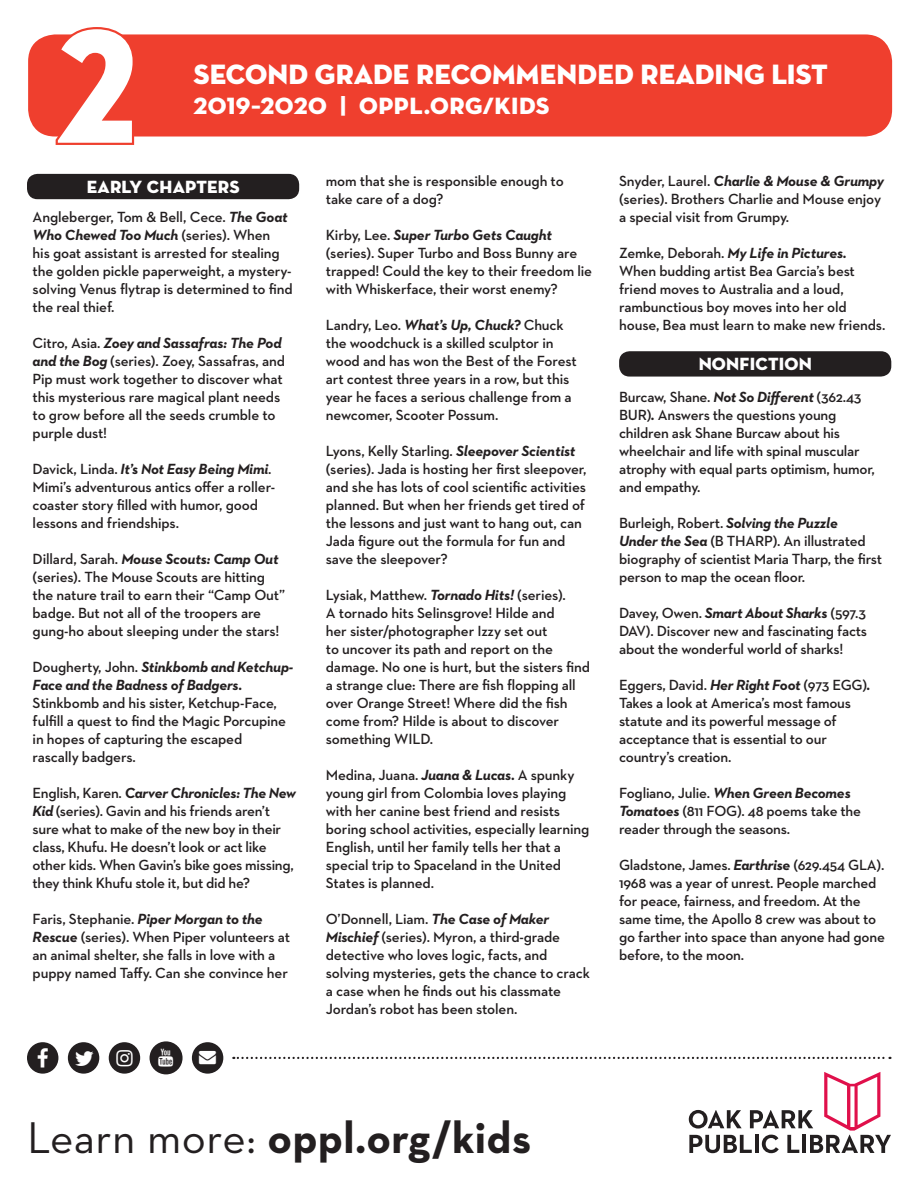
<style>
.page{position:relative;width:918px;height:1188px;background:#fff}
.page>*{position:absolute;margin:0;border:0;box-sizing:border-box;transform-origin:0 0}
.t1{font:165px "Neutraface Condensed Titling";color:#fff}
.List_Paragraph{font:700 45.3px "Neutraface Text";letter-spacing:.01em;color:#231f20}
.List_Paragraph-2{font:28.5px "Neutraface Display Titling";letter-spacing:.005em;color:#fff}
.List_Paragraph-3{font:24px "Neutraface Display Titling";letter-spacing:.015em;color:#fff}
.List_Paragraph-4{font:18px "Neutraface Display Titling";letter-spacing:.01em;color:#fff}
.List_Paragraph-5{font:600 15px/18px "Neutraface 2 Text";letter-spacing:-.01em;color:#231f20}
.s1{font-weight:700;font-style:italic}
.s2{font-weight:400}
</style>
<div class="page">
<div style="left:28px;top:34px;width:864px;height:103px;background:#ef3f2e;border-radius:27px"></div>
<svg style="left:689px;top:1072px;width:202px;height:81px"></svg>
<div style="left:27px;top:174px;width:272px;height:25px;background:#231f20;border-radius:10px"></div>
<svg style="left:52px;top:27px;width:85px;height:118px"></svg>
<div style="left:619px;top:351px;width:272px;height:26px;background:#231f20;border-radius:10px"></div>
<svg style="left:233px;top:1057px;width:658px;height:2px"></svg>
<div style="left:150px;top:1042px;width:32px;height:32px;background:#231f20;border-radius:50%"></div>
<div style="left:150px;top:1041px;width:33px;height:33px;border:2px solid #231f20;border-radius:50%"></div>
<div style="left:69px;top:1043px;width:29px;height:30px;background:#231f20;border-radius:50%"></div>
<div style="left:68px;top:1042px;width:31px;height:32px;border:2px solid #231f20;border-radius:50%"></div>
<div style="left:28px;top:1043px;width:30px;height:30px;background:#231f20;border-radius:50%"></div>
<div style="left:27px;top:1042px;width:31px;height:32px;border:2px solid #231f20;border-radius:50%"></div>
<div style="left:110px;top:1043px;width:29px;height:30px;background:#231f20;border-radius:50%"></div>
<div style="left:109px;top:1042px;width:31px;height:32px;border:2px solid #231f20;border-radius:50%"></div>
<div style="left:193px;top:1043px;width:29px;height:30px;background:#231f20;border-radius:50%"></div>
<div style="left:192px;top:1042px;width:31px;height:32px;border:2px solid #231f20;border-radius:50%"></div>
<p class="t1" style="left:57px;top:-7px;width:82px">2</p>
<p class="List_Paragraph-2" style="left:193px;top:57px;width:636px">SECOND GRADE RECOMMENDED READING LIST</p>
<p class="List_Paragraph-3" style="left:194px;top:91px;width:357px">2019–2020 | OPPL.ORG/KIDS</p>
<p class="List_Paragraph-4" style="left:87px;top:176px;width:154px">EARLY CHAPTERS</p>
<p class="List_Paragraph-5" style="left:33px;top:207px;width:262px">Angleberger, Tom &amp; Bell, Cece. <span class="s1">The Goat Who Chewed Too Much</span> (series). When<br>his goat assistant is arrested for stealing the golden pickle paperweight, a mystery&shy;solving Venus flytrap is determined to find the real thief.</p>
<p class="List_Paragraph-5" style="left:33px;top:333px;width:254px">Citro, Asia. <span class="s1">Zoey and Sassafras: The Pod and the Bog</span> (series). Zoey, Sassafras, and Pip must work together to discover what this mysterious rare magical plant needs to grow before all the seeds crumble to purple dust!</p>
<p class="List_Paragraph-5" style="left:33px;top:459px;width:244px">Davick, Linda. <span class="s1">It’s Not Easy Being Mimi</span>.<br>Mimi’s adventurous antics offer a roller&shy;coaster story filled with humor, good lessons and friendships.</p>
<p class="List_Paragraph-5" style="left:33px;top:549px;width:254px">Dillard, Sarah. <span class="s1">Mouse Scouts: Camp Out </span>(series). The Mouse Scouts are hitting the nature trail to earn their “Camp Out” badge. But not all of the troopers are gung-ho about sleeping under the stars!</p>
<p class="List_Paragraph-5" style="left:33px;top:657px;width:262px">Dougherty, John. <span class="s1">Stinkbomb and Ketchup-Face and the Badness of Badgers.<br></span>Stinkbomb and his sister, Ketchup-Face, fulfill a quest to find the Magic Porcupine in hopes of capturing the escaped<br>rascally badgers.</p>
<p class="List_Paragraph-5" style="left:33px;top:783px;width:265px">English, Karen. <span class="s1">Carver Chronicles: The New Kid</span> (series). Gavin and his friends aren’t sure what to make of the new boy in their class, Khufu. He doesn’t look or act like other kids. When Gavin’s bike goes missing, they think Khufu stole it, but did he?</p>
<p class="List_Paragraph-5" style="left:33px;top:909px;width:259px">Faris, Stephanie. <span class="s1">Piper Morgan to the Rescue</span> (series). When Piper volunteers at an animal shelter, she falls in love with a puppy named Taffy. Can she convince her</p>
<p class="List_Paragraph-5" style="left:326px;top:171px;width:240px">mom that she is responsible enough to take care of a dog?</p>
<p class="List_Paragraph-5" style="left:326px;top:225px;width:268px">Kirby, Lee. <span class="s1">Super Turbo Gets Caught </span>(series). Super Turbo and Boss Bunny are trapped! Could the key to their freedom lie with Whiskerface, their worst enemy?</p>
<p class="List_Paragraph-5" style="left:326px;top:315px;width:252px">Landry, Leo. <span class="s1">What’s Up, Chuck?</span> Chuck the woodchuck is a skilled sculptor in wood and has won the Best of the Forest art contest three years in a row, but this year he faces a serious challenge from a newcomer, Scooter Possum.</p>
<p class="List_Paragraph-5" style="left:326px;top:441px;width:262px">Lyons, Kelly Starling. <span class="s1">Sleepover Scientist </span>(series). Jada is hosting her first sleepover, and she has lots of cool scientific activities planned. But when her friends get tired of the lessons and just want to hang out, can Jada figure out the formula for fun and save the sleepover?</p>
<p class="List_Paragraph-5" style="left:326px;top:585px;width:266px">Lysiak, Matthew. <span class="s1">Tornado Hits!</span> (series).<br>A tornado hits Selinsgrove! Hilde and<br>her sister/photographer Izzy set out<br>to uncover its path and report on the damage. No one is hurt, but the sisters find a strange clue: There are fish flopping all over Orange Street! Where did the fish come from? Hilde is about to discover something WILD.</p>
<p class="List_Paragraph-5" style="left:326px;top:765px;width:265px">Medina, Juana. <span class="s1">Juana &amp; Lucas.</span> A spunky young girl from Colombia loves playing with her canine best friend and resists boring school activities, especially learning English, until her family tells her that a special trip to Spaceland in the United States is planned.</p>
<p class="List_Paragraph-5" style="left:326px;top:909px;width:266px">O’Donnell, Liam. <span class="s1">The Case of Maker Mischief</span> (series). Myron, a third-grade detective who loves logic, facts, and solving mysteries, gets the chance to crack a case when he finds out his classmate Jordan’s robot has been stolen.</p>
<p class="List_Paragraph-5" style="left:619px;top:171px;width:266px">Snyder, Laurel. <span class="s1">Charlie &amp; Mouse &amp; Grumpy </span>(series). Brothers Charlie and Mouse enjoy a special visit from Grumpy.</p>
<p class="List_Paragraph-5" style="left:619px;top:243px;width:268px">Zemke, Deborah. <span class="s1">My Life in Pictures.<br></span>When budding artist Bea Garcia’s best friend moves to Australia and a loud, rambunctious boy moves into her old house, Bea must learn to make new friends.</p>
<p class="List_Paragraph-4" style="left:699px;top:353px;width:115px">NONFICTION</p>
<p class="List_Paragraph-5" style="left:619px;top:387px;width:257px">Burcaw, Shane. <span class="s1">Not So Different</span> (362.43<br>BUR)<span class="s1">.</span> Answers the questions young children ask Shane Burcaw about his wheelchair and life with spinal muscular atrophy with equal parts optimism, humor, and empathy.</p>
<p class="List_Paragraph-5" style="left:619px;top:513px;width:265px">Burleigh, Robert. <span class="s1">Solving the Puzzle<br>Under the Sea</span> (B THARP). An illustrated biography of scientist Maria Tharp, the first person to map the ocean floor.</p>
<p class="List_Paragraph-5" style="left:619px;top:603px;width:250px;text-align:justify">Davey, Owen. <span class="s1">Smart About Sharks</span> (597.3<br>DAV). Discover new and fascinating facts about the wonderful world of sharks!</p>
<p class="List_Paragraph-5" style="left:619px;top:675px;width:253px">Eggers, David. <span class="s1">Her Right Foot</span> (973 EGG)<span class="s1">.<br></span>Takes a look at America’s most famous statute and its powerful message of acceptance that is essential to our</p>
<p class="List_Paragraph-5" style="left:619px;top:747px;width:114px">country’s creation.</p>
<p class="List_Paragraph-5" style="left:619px;top:783px;width:244px">Fogliano, Julie. <span class="s1">When Green Becomes<br>Tomatoes</span> (811 FOG). 48 poems take the reader through the seasons.</p>
<p class="List_Paragraph-5" style="left:619px;top:855px;width:267px">Gladstone, James. <span class="s1">Earthrise</span> (629.454 GLA).<br>1968 was a year of unrest. People marched for peace, fairness, and freedom. At the same time, the Apollo 8 crew was about to go farther into space than anyone had gone before, to the moon.</p>
<p class="List_Paragraph" style="left:27px;top:1108px;width:506px"><span class="s2">Learn more:</span> oppl.org/kids</p>
</div>
